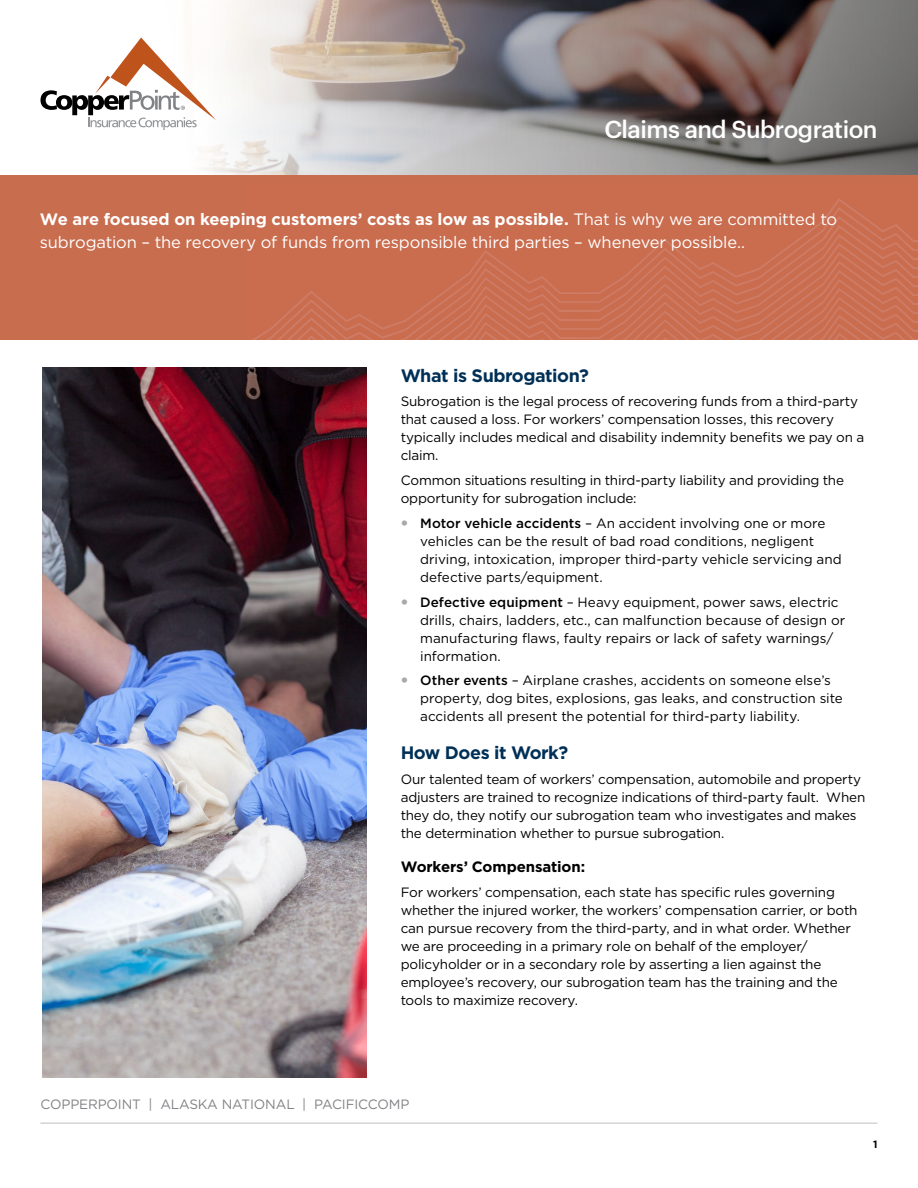
<style>
.page{position:relative;width:918px;height:1188px;background:#fff}
.page>*{position:absolute;margin:0;border:0;box-sizing:border-box;transform-origin:0 0}
.t1{font:500 24px "Graphik";letter-spacing:-.02em;color:#fff}
.t2{font:700 18px "Gotham";letter-spacing:-.025em;color:#003057}
.t3{font:16.5px/22.5px "Gotham";letter-spacing:-.01em;color:#fff}
.t4{font:700 15px "Gotham";letter-spacing:-.01em;color:#000}
.t5{font:13.5px/18px "Gotham";letter-spacing:-.01em;color:#000}
.t6{font:13.5px "Gotham";letter-spacing:-.01em;color:#808285}
.t7{font:700 10.5px "Gotham";color:#000}
.s1{font-weight:700}
.s2{font-weight:500}
</style>
<div class="page">
<hr style="left:40px;top:1123px;width:838px;height:1px;background:#bcbec0">
<div style="left:0;top:175px;width:918px;height:164px;background:#c96d4f"></div>
<img style="left:254px;top:199px;width:664px;height:140px">
<svg style="left:207px;top:0;width:711px;height:175px;background:#978f8e"></svg>
<svg style="left:41px;top:38px;width:175px;height:92px"></svg>
<img style="left:42px;top:367px;width:324px;height:711px">
<h1 class="t1" style="left:604px;top:111px;width:275px">Claims and Subrogration</h1>
<p class="t3" style="left:40px;top:208px;width:799px"><span class="s1">We are focused on keeping customers’ costs as low as possible.</span> That is why we are committed to subrogation – the recovery of funds from responsible third parties – whenever possible..</p>
<h2 class="t2" style="left:401px;top:363px;width:190px">What is Subrogation?</h2>
<p class="t5" style="left:401px;top:392px;width:465px">Subrogation is the legal process of recovering funds from a third-party that caused a loss. For workers’ compensation losses, this recovery typically includes medical and disability indemnity benefits we pay on a claim.</p>
<p class="t5" style="left:401px;top:471px;width:445px">Common situations resulting in third-party liability and providing the opportunity for subrogation include:</p>
<p class="t5" style="left:420px;top:514px;width:423px"><span class="s2">Motor vehicle accidents</span> – An accident involving one or more vehicles can be the result of bad road conditions, negligent driving, intoxication, improper third-party vehicle servicing and defective parts/equipment.</p>
<p class="t5" style="left:420px;top:592px;width:427px"><span class="s2">Defective equipment</span> – Heavy equipment, power saws, electric drills, chairs, ladders, etc., can malfunction because of design or manufacturing flaws, faulty repairs or lack of safety warnings/ information.</p>
<p class="t5" style="left:420px;top:671px;width:424px"><span class="s2">Other events</span> – Airplane crashes, accidents on someone else’s property, dog bites, explosions, gas leaks, and construction site accidents all present the potential for third-party liability.</p>
<h2 class="t2" style="left:401px;top:741px;width:169px">How Does it Work?</h2>
<p class="t5" style="left:401px;top:770px;width:466px">Our talented team of workers’ compensation, automobile and property adjusters are trained to recognize indications of third-party fault. When they do, they notify our subrogation team who investigates and makes the determination whether to pursue subrogation.</p>
<p class="t4" style="left:401px;top:857px;width:186px">Workers’ Compensation:</p>
<p class="t5" style="left:401px;top:883px;width:458px">For workers’ compensation, each state has specific rules governing whether the injured worker, the workers’ compensation carrier, or both can pursue recovery from the third-party, and in what order. Whether we are proceeding in a primary role on behalf of the employer/ policyholder or in a secondary role by asserting a lien against the employee’s recovery, our subrogation team has the training and the tools to maximize recovery.</p>
<p class="t6" style="left:40px;top:1095px;width:370px">COPPERPOINT | ALASKA NATIONAL | PACIFICCOMP</p>
<p class="t7" style="left:873px;top:1137px;width:6px">1</p>
</div>
